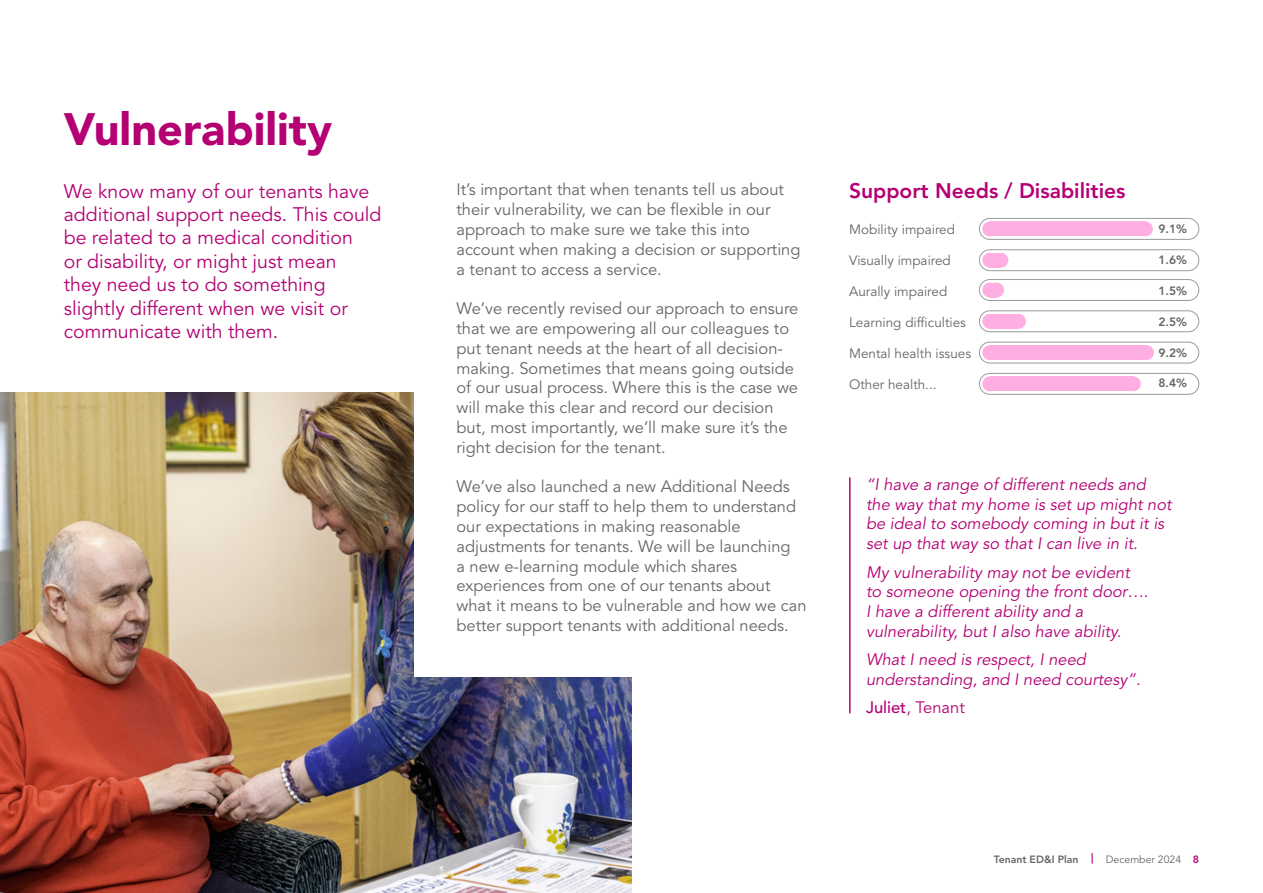
<style>
.page{position:relative;width:1263px;height:893px;background:#fff}
.page>*{position:absolute;margin:0;border:0;box-sizing:border-box;transform-origin:0 0}
.t1{font:900 45px "Avenir LT Std";color:#b40073}
.t2{font:800 21px "Avenir LT Std";color:#b40073}
.t3{font:19.5px/23.4px "Avenir LT Std";color:#b40073}
.t4{font:16.5px/19.8px "Avenir LT Std";color:#666}
.t5{font:italic 16.5px/19.8px "Avenir LT Std";color:#b40073}
.t6{font:16.5px "Avenir LT Std";color:#b40073}
.t7{font:13.5px "Avenir LT Std";color:#666}
.t8{font:800 12px "Avenir LT Std";color:#666}
.t9{font:800 10.5px "Avenir LT Std";color:#666}
.s1{font-weight:500}
.s2{color:#b40073}
.s3{font-weight:400}
</style>
<div class="page">
<hr style="left:849px;top:477px;width:1px;height:236px;background:#b40073">
<div style="left:979px;top:218px;width:220px;height:22px;border:1px solid #9b9b9b;border-radius:10px"></div>
<div style="left:990px;top:221px;width:155px;height:15px;background:#ffaee1"></div>
<div style="left:982px;top:221px;width:15px;height:15px;background:#ffaee1;border-radius:50%"></div>
<div style="left:1138px;top:221px;width:15px;height:15px;background:#ffaee1;border-radius:50%"></div>
<div style="left:979px;top:249px;width:220px;height:22px;border:1px solid #9b9b9b;border-radius:10px"></div>
<div style="left:990px;top:253px;width:11px;height:15px;background:#ffaee1"></div>
<div style="left:982px;top:253px;width:15px;height:15px;background:#ffaee1;border-radius:50%"></div>
<div style="left:993px;top:253px;width:15px;height:15px;background:#ffaee1;border-radius:50%"></div>
<div style="left:979px;top:279px;width:220px;height:22px;border:1px solid #9b9b9b;border-radius:10px"></div>
<div style="left:990px;top:283px;width:7px;height:14px;background:#ffaee1"></div>
<div style="left:982px;top:283px;width:15px;height:14px;background:#ffaee1;border-radius:50%"></div>
<div style="left:989px;top:283px;width:15px;height:14px;background:#ffaee1;border-radius:50%"></div>
<div style="left:979px;top:310px;width:220px;height:22px;border:1px solid #9b9b9b;border-radius:10px"></div>
<div style="left:990px;top:314px;width:28px;height:15px;background:#ffaee1"></div>
<div style="left:982px;top:314px;width:15px;height:15px;background:#ffaee1;border-radius:50%"></div>
<div style="left:1011px;top:314px;width:15px;height:15px;background:#ffaee1;border-radius:50%"></div>
<div style="left:979px;top:342px;width:220px;height:21px;border:1px solid #9b9b9b;border-radius:10px"></div>
<div style="left:990px;top:345px;width:156px;height:15px;background:#ffaee1"></div>
<div style="left:982px;top:345px;width:15px;height:15px;background:#ffaee1;border-radius:50%"></div>
<div style="left:1139px;top:345px;width:15px;height:15px;background:#ffaee1;border-radius:50%"></div>
<div style="left:979px;top:373px;width:220px;height:22px;border:1px solid #9b9b9b;border-radius:10px"></div>
<div style="left:990px;top:376px;width:143px;height:15px;background:#ffaee1"></div>
<div style="left:982px;top:376px;width:15px;height:15px;background:#ffaee1;border-radius:50%"></div>
<div style="left:1126px;top:376px;width:15px;height:15px;background:#ffaee1;border-radius:50%"></div>
<img style="left:0;top:392px;width:631px;height:501px">
<div style="left:414px;top:377px;width:232px;height:299px;background:#fff"></div>
<h1 class="t1" style="left:64px;top:102px;width:270px">Vulnerability</h1>
<p class="t3" style="left:64px;top:180px;width:319px">We know many of our tenants have additional support needs. This could be related to a medical condition<br>or disability, or might just mean<br>they need us to do something slightly different when we visit or communicate with them.</p>
<p class="t2" style="left:849px;top:178px;width:278px">Support Needs / Disabilities</p>
<p class="t4" style="left:456px;top:180px;width:346px">It’s important that when tenants tell us about their vulnerability, we can be flexible in our approach to make sure we take this into account when making a decision or supporting a tenant to access a service.</p>
<p class="t4" style="left:456px;top:299px;width:343px">We’ve recently revised our approach to ensure that we are empowering all our colleagues to put tenant needs at the heart of all decision&shy;making. Sometimes that means going outside of our usual process. Where this is the case we will make this clear and record our decision but, most importantly, we’ll make sure it’s the right decision for the tenant.</p>
<p class="t4" style="left:456px;top:477px;width:352px">We’ve also launched a new Additional Needs policy for our staff to help them to understand our expectations in making reasonable adjustments for tenants. We will be launching<br>a new e-learning module which shares experiences from one of our tenants about what it means to be vulnerable and how we can better support tenants with additional needs.</p>
<p class="t7" style="left:849px;top:222px;width:107px">Mobility impaired</p>
<p class="t7" style="left:849px;top:252px;width:103px">Visually impaired</p>
<p class="t7" style="left:849px;top:283px;width:100px">Aurally impaired</p>
<p class="t7" style="left:849px;top:314px;width:118px">Learning difficulties</p>
<p class="t7" style="left:849px;top:345px;width:124px">Mental health issues</p>
<p class="t7" style="left:849px;top:376px;width:89px">Other health...</p>
<p class="t8" style="left:1158px;top:222px;width:30px">9.1%</p>
<p class="t8" style="left:1158px;top:253px;width:30px">1.6%</p>
<p class="t8" style="left:1158px;top:283px;width:30px">1.5%</p>
<p class="t8" style="left:1158px;top:314px;width:30px">2.5%</p>
<p class="t8" style="left:1158px;top:345px;width:30px">9.2%</p>
<p class="t8" style="left:1158px;top:376px;width:30px">8.4%</p>
<p class="t5" style="left:866px;top:475px;width:307px">“I have a range of different needs and the way that my home is set up might not be ideal to somebody coming in but it is set up that way so that I can live in it.</p>
<p class="t5" style="left:866px;top:562px;width:284px">My vulnerability may not be evident to someone opening the front door….<br>I have a different ability and a vulnerability, but I also have ability.</p>
<p class="t5" style="left:866px;top:650px;width:276px">What I need is respect, I need understanding, and I need courtesy”.</p>
<p class="t6" style="left:866px;top:698px;width:100px"><span class="s1">Juliet</span>, Tenant</p>
<p class="t9" style="left:994px;top:853px;width:207px">Tenant ED&amp;I Plan <span class="s2">|</span> <span class="s3">December 2024</span> <span class="s2">8</span></p>
</div>
